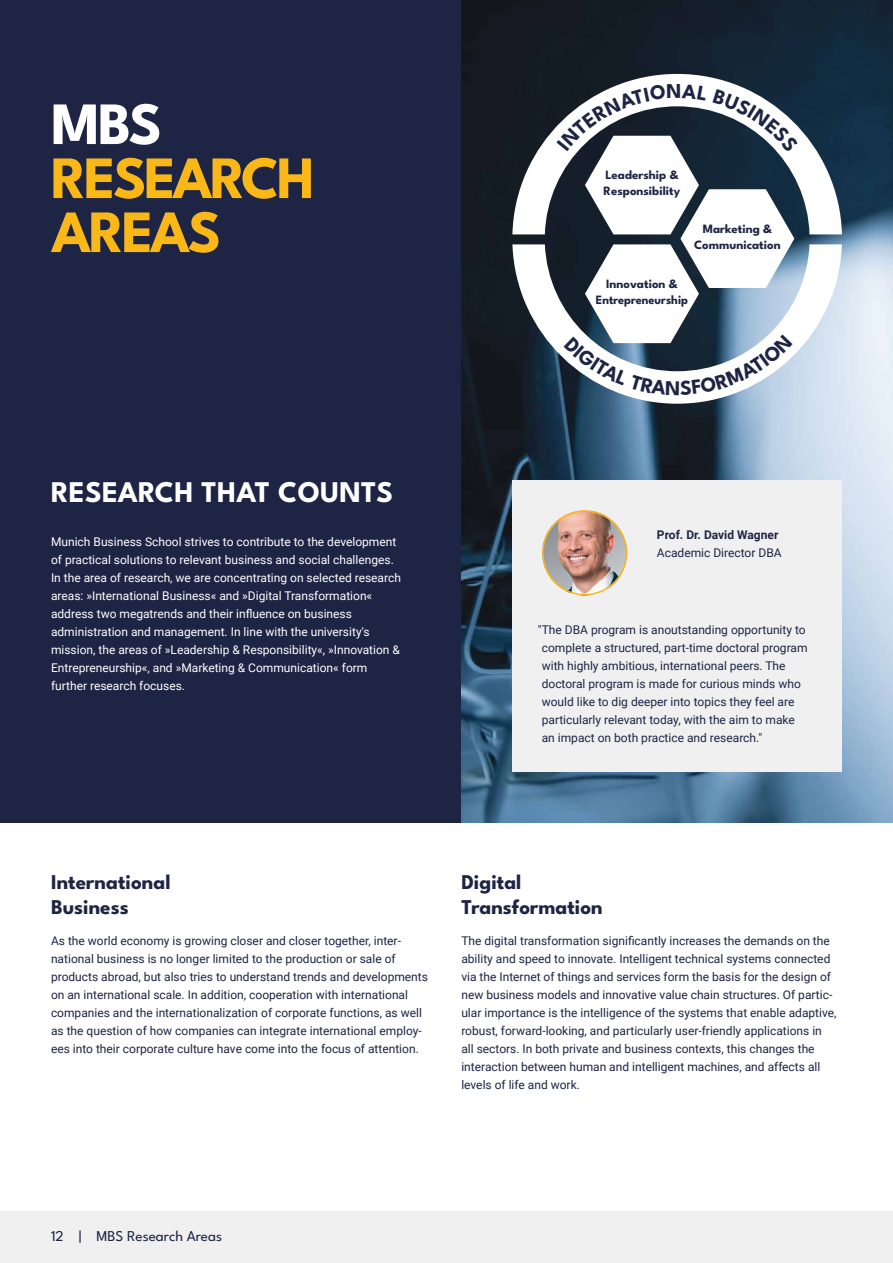
<style>
.page{position:relative;width:893px;height:1263px;background:#fff}
.page>*{position:absolute;margin:0;border:0;box-sizing:border-box;transform-origin:0 0}
.t1{font:700 60px/54px "League Spartan";letter-spacing:-.045em;color:#fab718}
.t2{font:700 60px "League Spartan";color:#fff}
.t3{font:700 30px "League Spartan";letter-spacing:.005em;color:#fff}
.t4{font:700 21px/25.5px "League Spartan";color:#1d2444}
.t5{font:15px "League Spartan";color:#1d2444}
.t6{font:700 12.75px/15.9px "League Spartan";color:#1d2444;text-align:center}
.t7{font:12px/18px "Roboto";color:#1d2444}
.t8{font:12px/18px "Roboto";color:#fff}
.t9{font:700 12px "Roboto";color:#1d2444}
</style>
<div class="page">
<div style="left:0;top:0;width:461px;height:823px;background:#1d2444"></div>
<img style="left:461px;top:0;width:432px;height:823px">
<div style="left:0;top:1212px;width:893px;height:51px;background:#f0f0f1"></div>
<div style="left:512px;top:481px;width:330px;height:291px;background:#f0f0f1"></div>
<img style="left:542px;top:510px;width:85px;height:85px;border-radius:43px">
<div style="left:542px;top:510px;width:85px;height:85px;border:2px solid #fab718;border-radius:50%"></div>
<svg style="left:512px;top:74px;width:330px;height:330px"></svg>
<svg style="left:557px;top:84px;width:241px;height:311px"></svg>
<h1 class="t2" style="left:51px;top:77px;width:113px">MBS</h1>
<h1 class="t1" style="left:51px;top:146px;width:265px">RESEARCH<br>AREAS</h1>
<p class="t6" style="left:604px;top:166px;width:78px;text-align:left">Leadership &amp;<br>Responsibility</p>
<p class="t6" style="left:694px;top:220px;width:88px">Marketing &amp;<br>Communication</p>
<p class="t6" style="left:596px;top:275px;width:94px">Innovation &amp;<br>Entrepreneurship</p>
<h2 class="t3" style="left:51px;top:468px;width:344px">RESEARCH THAT COUNTS</h2>
<p class="t8" style="left:51px;top:533px;width:351px">Munich Business School strives to contribute to the development of practical solutions to relevant business and social challenges.<br>In the area of research, we are concentrating on selected research areas: »International Business« and »Digital Transformation« address two megatrends and their influence on business administration and management. In line with the university's mission, the areas of »Leadership &amp; Responsibility«, »Innovation &amp; Entrepreneurship«, and »Marketing &amp; Communication« form further research focuses.</p>
<p class="t9" style="left:657px;top:527px;width:123px">Prof. Dr. David Wagner</p>
<p class="t7" style="left:657px;top:544px;width:126px">Academic Director DBA</p>
<p class="t7" style="left:542px;top:620px;width:267px;text-indent:-4px">"The DBA program is anoutstanding opportunity to complete a structured, part-time doctoral program with highly ambitious, international peers. The doctoral program is made for curious minds who would like to dig deeper into topics they feel are particularly relevant today, with the aim to make an impact on both practice and research."</p>
<h3 class="t4" style="left:51px;top:867px;width:121px">International<br>Business</h3>
<p class="t7" style="left:51px;top:931px;width:378px">As the world economy is growing closer and closer together, inter&shy;national business is no longer limited to the production or sale of products abroad, but also tries to understand trends and developments on an international scale. In addition, cooperation with international companies and the internationalization of corporate functions, as well as the question of how companies can integrate international employ&shy;ees into their corporate culture have come into the focus of attention.</p>
<h3 class="t4" style="left:461px;top:867px;width:143px">Digital<br>Transformation</h3>
<p class="t7" style="left:461px;top:931px;width:377px">The digital transformation significantly increases the demands on the ability and speed to innovate. Intelligent technical systems connected via the Internet of things and services form the basis for the design of new business models and innovative value chain structures. Of partic&shy;ular importance is the intelligence of the systems that enable adaptive, robust, forward-looking, and particularly user-friendly applications in all sectors. In both private and business contexts, this changes the interaction between human and intelligent machines, and affects all levels of life and work.</p>
<p class="t5" style="left:51px;top:1224px;width:173px">12 | MBS Research Areas</p>
</div>
